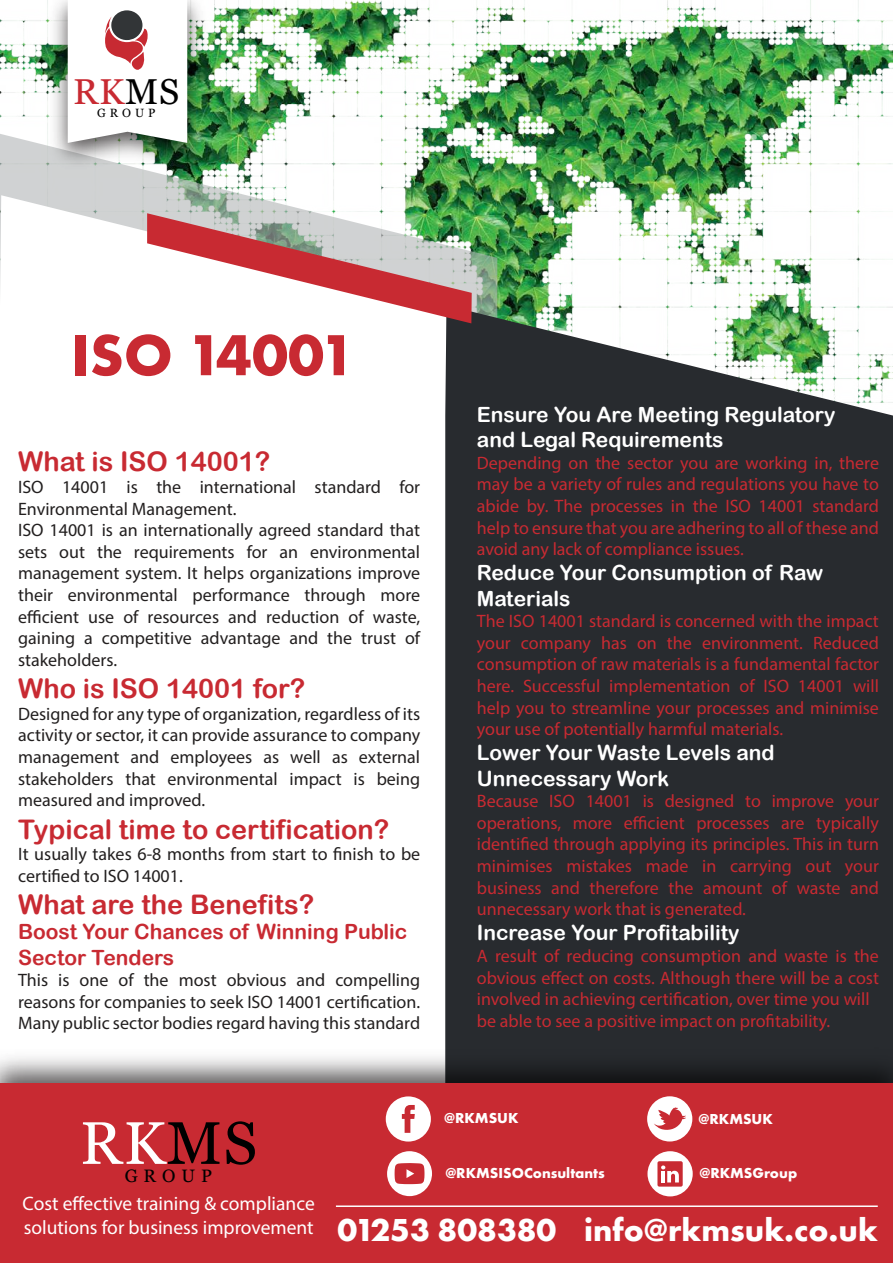
<style>
.page{position:relative;width:893px;height:1263px;background:#fff}
.page>*{position:absolute;margin:0;border:0;box-sizing:border-box;transform-origin:0 0}
.t1{font:700 60px "Futura PT";color:#c82a32}
.t2{font:60px "Georgia";color:#fff}
.t3{font:36px "Georgia";color:#c82a32}
.t4{font:700 33px "Futura PT";color:#fff}
.t5{font:27px "Arial Rounded MT Bold";color:#c82a32}
.t6{font:21px/25.2px "Arial Rounded MT Bold";color:#fff}
.t7{font:21px/25.2px "Arial Rounded MT Bold";color:#c82a32}
.t8{font:19.5px/23.4px "Myriad Pro";color:#fff}
.t9{font:18px/21.6px "Myriad Pro";color:#c82a32;text-align:justify}
.t10{font:18px/21.6px "Myriad Pro";color:#221f1f}
.t11{font:18px "Georgia";letter-spacing:.33em;color:#000}
.t12{font:700 15px "Futura PT";color:#fff}
.t13{font:12px "Georgia";letter-spacing:.33em;color:#000}
.s1{color:#000}
</style>
<div class="page">
<img style="left:0;top:0;width:893px;height:305px">
<img style="left:0;top:130px;width:497px;height:175px">
<svg style="left:0;top:195px;width:446px;height:110px"></svg>
<svg style="left:445px;top:305px;width:448px;height:737px;background:#34393b"></svg>
<img style="left:0;top:1042px;width:893px;height:41px">
<div style="left:0;top:1083px;width:893px;height:180px;background:#c82a32"></div>
<svg style="left:647px;top:1151px;width:46px;height:45px"></svg>
<hr style="left:661px;top:1171px;width:4px;height:11px;background:#fff">
<svg style="left:647px;top:1096px;width:45px;height:45px"></svg>
<svg style="left:386px;top:1096px;width:45px;height:45px"></svg>
<svg style="left:387px;top:1151px;width:45px;height:45px"></svg>
<svg style="left:147px;top:213px;width:325px;height:110px"></svg>
<img style="left:42px;top:0;width:171px;height:177px">
<svg style="left:68px;top:0;width:119px;height:143px"></svg>
<hr style="left:336px;top:1205px;width:542px;height:2px;background:#fff">
<h2 class="t3" style="left:73px;top:70px;width:108px">RK<span class="s1">MS</span></h2>
<p class="t13" style="left:97px;top:106px;width:60px">GROUP</p>
<h1 class="t1" style="left:71px;top:331px;width:286px">ISO 14001</h1>
<h3 class="t5" style="left:18px;top:452px;width:254px">What is ISO 14001?</h3>
<p class="t10" style="left:18px;top:478px;width:404px">ISO 14001 is the international standard for Environmental Management.<br>ISO 14001 is an internationally agreed standard that sets out the requirements for an environmental management system. It helps organizations improve their environmental performance through more efficient use of resources and reduction of waste, gaining a competitive advantage and the trust of stakeholders.</p>
<h3 class="t5" style="left:18px;top:678px;width:289px">Who is ISO 14001 for?</h3>
<p class="t10" style="left:18px;top:704px;width:404px;text-align:justify">Designed for any type of organization, regardless of its activity or sector, it can provide assurance to company management and employees as well as external stakeholders that environmental impact is being measured and improved.</p>
<h3 class="t5" style="left:18px;top:819px;width:373px">Typical time to certification?</h3>
<p class="t10" style="left:18px;top:845px;width:404px">It usually takes 6-8 months from start to finish to be certified to ISO 14001.</p>
<h3 class="t5" style="left:18px;top:894px;width:298px">What are the Benefits?</h3>
<p class="t7" style="left:18px;top:921px;width:391px">Boost Your Chances of Winning Public<br>Sector Tenders</p>
<p class="t10" style="left:18px;top:971px;width:404px;text-align:justify">This is one of the most obvious and compelling reasons for companies to seek ISO 14001 certification.<br>Many public sector bodies regard having this standard</p>
<p class="t6" style="left:477px;top:404px;width:360px">Ensure You Are Meeting Regulatory and Legal Requirements</p>
<p class="t9" style="left:477px;top:453px;width:404px">Depending on the sector you are working in, there may be a variety of rules and regulations you have to abide by. The processes in the ISO 14001 standard help to ensure that you are adhering to all of these and avoid any lack of compliance issues.</p>
<p class="t6" style="left:477px;top:562px;width:348px">Reduce Your Consumption of Raw<br>Materials</p>
<p class="t9" style="left:477px;top:612px;width:404px">The ISO 14001 standard is concerned with the impact your company has on the environment. Reduced consumption of raw materials is a fundamental factor here. Successful implementation of ISO 14001 will help you to streamline your processes and minimise your use of potentially harmful materials.</p>
<p class="t6" style="left:477px;top:742px;width:299px">Lower Your Waste Levels and<br>Unnecessary Work</p>
<p class="t9" style="left:477px;top:792px;width:404px">Because ISO 14001 is designed to improve your operations, more efficient processes are typically identified through applying its principles. This in turn minimises mistakes made in carrying out your business and therefore the amount of waste and unnecessary work that is generated.</p>
<p class="t6" style="left:477px;top:922px;width:264px">Increase Your Profitability</p>
<p class="t9" style="left:477px;top:947px;width:404px;text-align:left">A result of reducing consumption and waste is the obvious effect on costs. Although there will be a cost involved in achieving certification, over time you will be able to see a positive impact on profitability.</p>
<h1 class="t2" style="left:80px;top:1108px;width:179px">RK<span class="s1">MS</span></h1>
<p class="t11" style="left:125px;top:1165px;width:89px">GROUP</p>
<p class="t12" style="left:444px;top:1112px;width:76px">@RKMSUK</p>
<p class="t12" style="left:445px;top:1167px;width:161px">@RKMSISOConsultants</p>
<p class="t12" style="left:698px;top:1113px;width:76px">@RKMSUK</p>
<p class="t12" style="left:699px;top:1167px;width:99px">@RKMSGroup</p>
<p class="t8" style="left:23px;top:1193px;width:294px">Cost effective training &amp; compliance solutions for business improvement</p>
<h3 class="t4" style="left:337px;top:1217px;width:220px">01253 808380</h3>
<h3 class="t4" style="left:584px;top:1217px;width:295px">info@rkmsuk.co.uk</h3>
</div>
